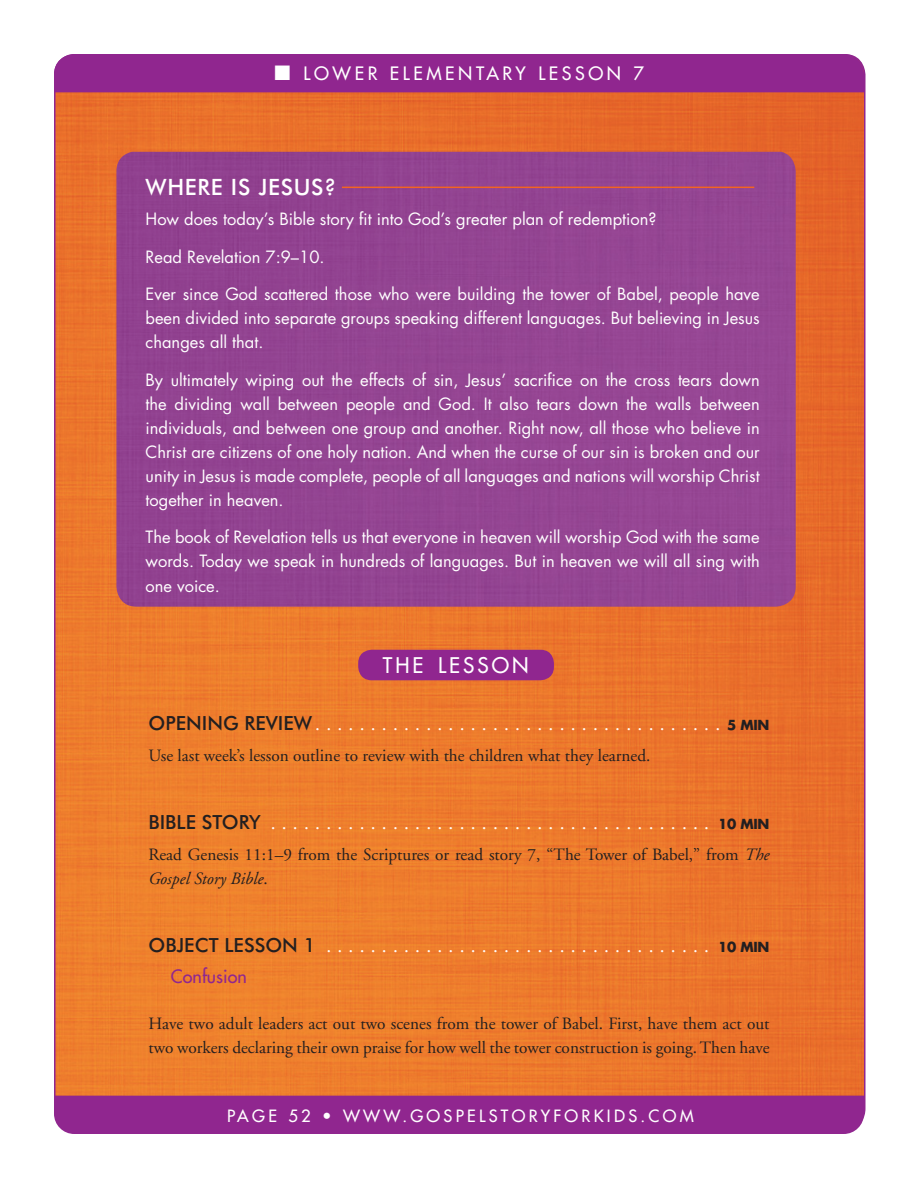
<style>
.page{position:relative;width:918px;height:1188px;background:#fff}
.page>*{position:absolute;margin:0;border:0;box-sizing:border-box;transform-origin:0 0}
.t1{font:500 22.5px "Futura BT";letter-spacing:.03em;color:#fff}
.t2{font:21px "Futura";letter-spacing:.145em;color:#fff}
.t3{font:19.5px "Adobe Garamond";color:#fffefc}
.t4{font:500 19.5px "Futura BT";color:#231f20}
.t5{font:18px "Futura";letter-spacing:.2em;color:#fff}
.t6{font:18px "Futura";color:#90268f}
.t7{font:17.25px/24px "Adobe Garamond";color:#231f20}
.t8{font:16.5px/24px "Futura";color:#fff;text-align:justify}
.t9{font:16.5px "Futura";letter-spacing:.2em;color:#fff}
.s1{font-family:"Futura BT";font-weight:500;color:#231f20}
.s2{font-family:"Futura";font-weight:700;font-size:13.5px;color:#231f20}
.s3{font-style:italic}
</style>
<div class="page">
<img style="left:57px;top:92px;width:808px;height:1025px">
<div style="left:358px;top:650px;width:196px;height:30px;background:#90268f;border-radius:14px"></div>
<div style="left:54px;top:54px;width:810px;height:38px;background:#90268f"></div>
<div style="left:116px;top:152px;width:680px;height:455px;background:#934492"></div>
<hr style="left:342px;top:187px;width:412px;height:1px;background:#f36421">
<div style="left:54px;top:1096px;width:810px;height:38px;background:#90268f"></div>
<p class="t5" style="left:275px;top:62px;width:371px">■ L OWER EL EMENTARY LESSON 7</p>
<h1 class="t1" style="left:146px;top:173px;width:192px">WHERE IS JESUS?</h1>
<p class="t8" style="left:146px;top:208px;width:513px">How does today’s Bible story fit into God’s greater plan of redemption?</p>
<p class="t8" style="left:146px;top:245px;width:181px">Read Revelation 7:9–10.</p>
<p class="t8" style="left:146px;top:283px;width:616px">Ever since God scattered those who were building the tower of Babel, people have been divided into separate groups speaking different languages. But believing in Jesus changes all that.</p>
<p class="t8" style="left:146px;top:368px;width:616px">By ultimately wiping out the effects of sin, Jesus’ sacrifice on the cross tears down the dividing wall between people and God. It also tears down the walls between individuals, and between one group and another. Right now, all those who believe in Christ are citizens of one holy nation. And when the curse of our sin is broken and our unity in Jesus is made complete, people of all languages and nations will worship Christ together in heaven.</p>
<p class="t8" style="left:146px;top:526px;width:616px">The book of Revelation tells us that everyone in heaven will worship God with the same words. Today we speak in hundreds of languages. But in heaven we will all sing with one voice.</p>
<p class="t2" style="left:383px;top:652px;width:147px">THE LESSON</p>
<p class="t4" style="left:148px;top:712px;width:29px">OPENIN</p>
<p class="t4" style="left:223px;top:712px;width:32px">G REVIE</p>
<p class="t3" style="left:294px;top:714px;width:477px"><span class="s1">W</span>..................................... <span class="s2">5 MIN</span></p>
<p class="t7" style="left:148px;top:744px;width:504px">Use last week’s lesson outline to review with the children what they learned.</p>
<p class="t4" style="left:148px;top:811px;width:10px">BIBLE</p>
<p class="t4" style="left:202px;top:811px;width:13px">STORY</p>
<p class="t3" style="left:271px;top:813px;width:500px">........................................ <span class="s2">10 MIN</span></p>
<p class="t7" style="left:148px;top:843px;width:622px">Read Genesis 11:1–9 from the Scriptures or read story 7, “The Tower of Babel,” from <span class="s3">The<br>Gospel Story Bible</span>.</p>
<p class="t4" style="left:148px;top:934px;width:13px">OBJECT</p>
<p class="t4" style="left:224px;top:934px;width:13px">LESSON</p>
<p class="t3" style="left:304px;top:936px;width:467px"><span class="s1">1</span> ................................... <span class="s2">10 MIN</span></p>
<p class="t6" style="left:171px;top:965px;width:77px">CONFUSION</p>
<p class="t7" style="left:148px;top:1012px;width:623px">Have two adult leaders act out two scenes from the tower of Babel. First, have them act out two workers declaring their own praise for how well the tower construction is going. Then have</p>
<p class="t9" style="left:227px;top:1105px;width:468px">PAGE 52 • WWW.G OSPE LSTORYFORKIDS.COM</p>
</div>
